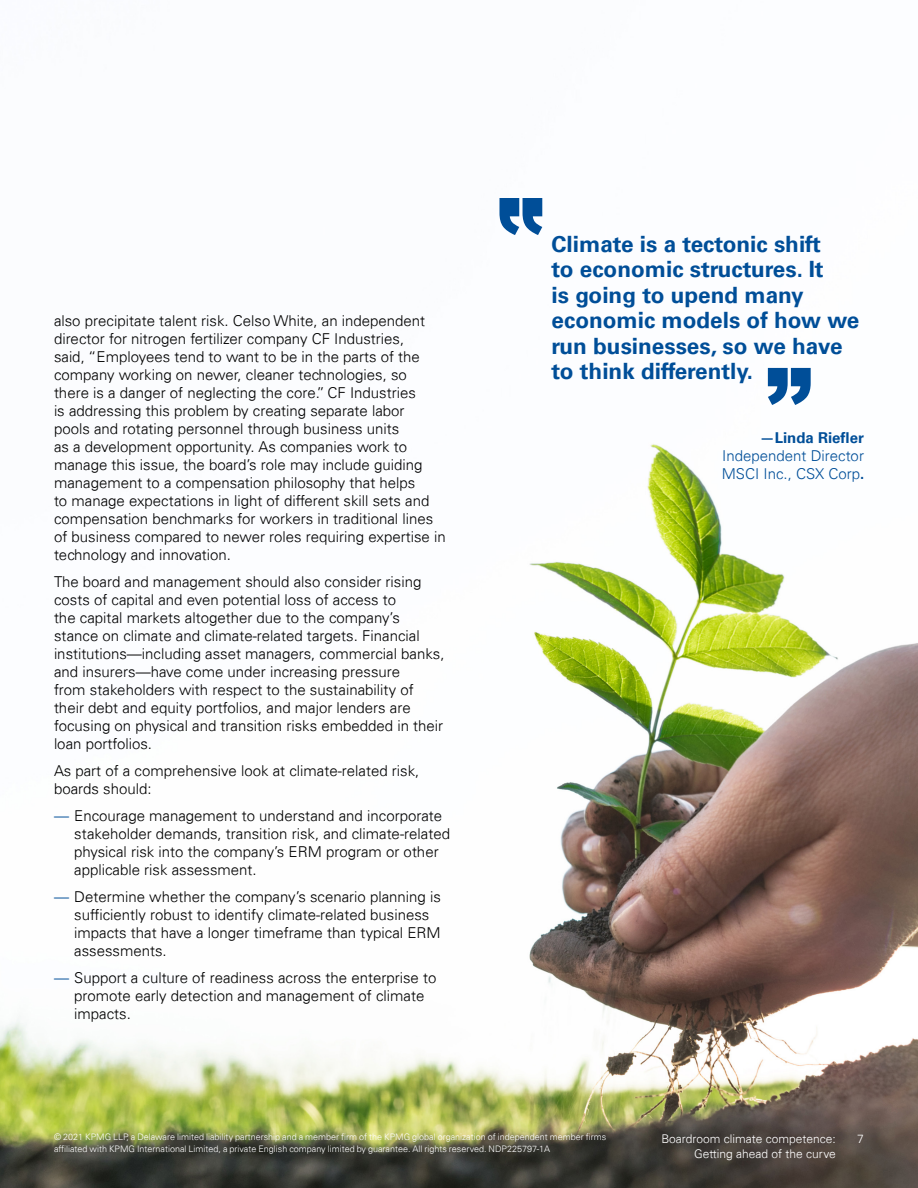
<style>
.page{position:relative;width:918px;height:1188px;background:#fff}
.page>*{position:absolute;margin:0;border:0;box-sizing:border-box;transform-origin:0 0}
.t1{font:700 22.5px/25.5px "Univers 65";color:#004e98}
.t2{font:300 15px/18px "Univers 45";color:#000}
.t3{font:300 15px/18px "Univers 45";color:#004e98}
.t4{font:700 15px "Univers 65";color:#004e98}
.t5{font:300 12px/15px "Univers 45";color:#fff;text-align:right}
.t6{font:300 9px/12px "Univers 45";color:#fff}
.s1{color:#004e98}
.s2{font-family:"Univers 65";font-weight:700}
</style>
<div class="page">
<img style="left:0;top:198px;width:918px;height:990px">
<svg style="left:499px;top:198px;width:43px;height:37px"></svg>
<svg style="left:768px;top:368px;width:43px;height:37px"></svg>
<p class="t2" style="left:54px;top:312px;width:393px">also precipitate talent risk. Celso White, an independent director for nitrogen fertilizer company CF Industries,<br>said, “Employees tend to want to be in the parts of the company working on newer, cleaner technologies, so<br>there is a danger of neglecting the core.” CF Industries<br>is addressing this problem by creating separate labor<br>pools and rotating personnel through business units<br>as a development opportunity. As companies work to manage this issue, the board’s role may include guiding management to a compensation philosophy that helps<br>to manage expectations in light of different skill sets and compensation benchmarks for workers in traditional lines of business compared to newer roles requiring expertise in technology and innovation.</p>
<p class="t2" style="left:54px;top:573px;width:392px">The board and management should also consider rising costs of capital and even potential loss of access to<br>the capital markets altogether due to the company’s stance on climate and climate-related targets. Financial institutions—including asset managers, commercial banks, and insurers—have come under increasing pressure<br>from stakeholders with respect to the sustainability of their debt and equity portfolios, and major lenders are focusing on physical and transition risks embedded in their loan portfolios.</p>
<p class="t2" style="left:54px;top:762px;width:367px">As part of a comprehensive look at climate-related risk, boards should:</p>
<p class="t2" style="left:74px;top:807px;width:377px;text-indent:-20px"><span class="s1">—</span> Encourage management to understand and incorporate stakeholder demands, transition risk, and climate-related physical risk into the company’s ERM program or other applicable risk assessment.</p>
<p class="t2" style="left:74px;top:888px;width:368px;text-indent:-20px"><span class="s1">—</span> Determine whether the company’s scenario planning is sufficiently robust to identify climate-related business impacts that have a longer timeframe than typical ERM assessments.</p>
<p class="t2" style="left:74px;top:969px;width:364px;text-indent:-20px"><span class="s1">—</span> Support a culture of readiness across the enterprise to promote early detection and management of climate impacts.</p>
<h1 class="t1" style="left:552px;top:231px;width:309px">Climate is a tectonic shift<br>to economic structures. It<br>is going to upend many economic models of how we run businesses, so we have to think differently.</h1>
<p class="t4" style="left:760px;top:429px;width:106px">—Linda Riefler</p>
<p class="t3" style="left:722px;top:447px;width:144px">Independent Director<br>MSCI Inc., CSX Corp<span class="s2">.</span></p>
<p class="t6" style="left:54px;top:1131px;width:554px">© 2021 KPMG LLP, a Delaware limited liability partnership and a member firm of the KPMG global organization of independent member firms affiliated with KPMG International Limited, a private English company limited by guarantee. All rights reserved. NDP225797-1A</p>
<p class="t5" style="left:661px;top:1131px;width:176px">Boardroom climate competence:<br>Getting ahead of the curve</p>
<p class="t5" style="left:857px;top:1131px;width:8px">7</p>
</div>
